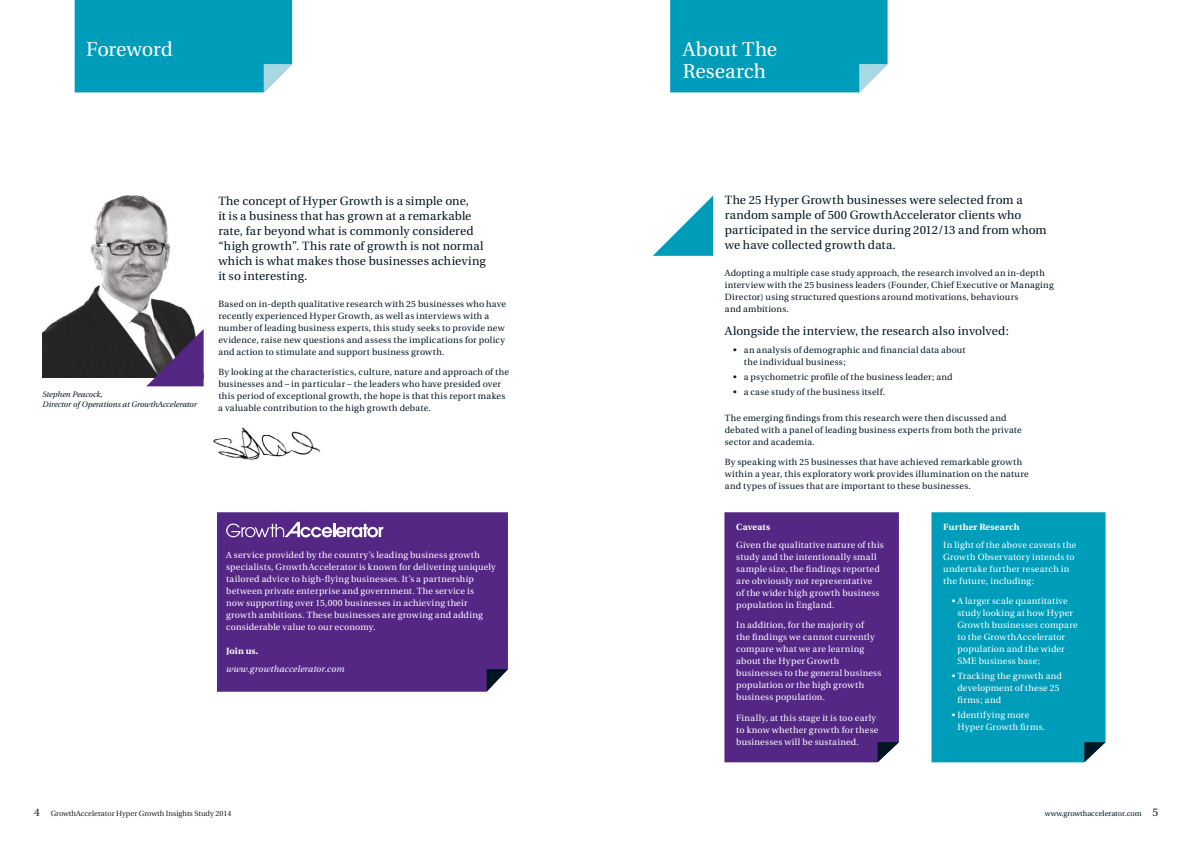
<style>
.page{position:relative;width:1191px;height:842px;background:#fff}
.page>*{position:absolute;margin:0;border:0;box-sizing:border-box;transform-origin:0 0}
.t1{font:20px/22px "Utopia";letter-spacing:-.005em;color:#fff}
.t2{font:12px/15px "Utopia";letter-spacing:.01em;color:#001722}
.t3{font:9px/12px "Utopia";letter-spacing:.025em;color:#001722}
.t4{font:9px/12px "Utopia";letter-spacing:.025em;color:#fff}
.t5{font:700 9px "Utopia";letter-spacing:.025em;color:#fff}
.t6{font:italic 9px "Utopia";letter-spacing:.02em;color:#fff}
.t7{font:italic 7.9px/9.4px "Utopia";color:#001722}
.t8{font:7.5px "Utopia";color:#231f20}
.t9{font:7.5px "Utopia";color:#001722}
.s1{font-size:11px}
</style>
<div class="page">
<div style="left:75px;top:0;width:217px;height:92px;background:#009dbb"></div>
<div style="left:670px;top:0;width:217px;height:92px;background:#009dbb"></div>
<img style="left:43px;top:195px;width:152px;height:182px">
<svg style="left:146px;top:329px;width:58px;height:57px;background:#553e6c"></svg>
<div style="left:724px;top:512px;width:175px;height:250px;background:#542785"></div>
<svg style="left:877px;top:742px;width:22px;height:20px"></svg>
<div style="left:931px;top:512px;width:174px;height:250px;background:#009dbb"></div>
<svg style="left:1084px;top:742px;width:21px;height:20px"></svg>
<svg style="left:653px;top:195px;width:60px;height:61px"></svg>
<div style="left:217px;top:512px;width:291px;height:180px;background:#542785"></div>
<svg style="left:486px;top:669px;width:22px;height:23px"></svg>
<svg style="left:226px;top:522px;width:157px;height:15px"></svg>
<img style="left:213px;top:427px;width:107px;height:33px">
<h1 class="t1" style="left:86px;top:39px;width:88px">Foreword</h1>
<h1 class="t1" style="left:683px;top:39px;width:96px">About The<br>Research</h1>
<p class="t7" style="left:43px;top:390px;width:156px">Stephen Peacock,<br>Director of Operations at GrowthAccelerator</p>
<p class="t2" style="left:218px;top:194px;width:269px">The concept of Hyper Growth is a simple one,<br>it is a business that has grown at a remarkable rate, far beyond what is commonly considered “high growth”. This rate of growth is not normal which is what makes those businesses achieving it so interesting.</p>
<p class="t3" style="left:218px;top:298px;width:289px">Based on in-depth qualitative research with 25 businesses who have recently experienced Hyper Growth, as well as interviews with a number of leading business experts, this study seeks to provide new evidence, raise new questions and assess the implications for policy and action to stimulate and support business growth.</p>
<p class="t3" style="left:218px;top:366px;width:292px">By looking at the characteristics, culture, nature and approach of the businesses and – in particular – the leaders who have presided over this period of exceptional growth, the hope is that this report makes a valuable contribution to the high growth debate.</p>
<p class="t4" style="left:226px;top:549px;width:271px">A service provided by the country’s leading business growth specialists, GrowthAccelerator is known for delivering uniquely tailored advice to high-flying businesses. It’s a partnership between private enterprise and government. The service is<br>now supporting over 15,000 businesses in achieving their growth ambitions. These businesses are growing and adding considerable value to our economy.</p>
<p class="t5" style="left:226px;top:646px;width:34px">Join us.</p>
<p class="t6" style="left:226px;top:664px;width:120px">www.growthaccelerator.com</p>
<h2 class="t2" style="left:725px;top:193px;width:323px">The 25 Hyper Growth businesses were selected from a random sample of 500 GrowthAccelerator clients who participated in the service during 2012/13 and from whom we have collected growth data.</h2>
<p class="t3" style="left:725px;top:267px;width:330px">Adopting a multiple case study approach, the research involved an in-depth interview with the 25 business leaders (Founder, Chief Executive or Managing Director) using structured questions around motivations, behaviours<br>and ambitions.</p>
<h2 class="t2" style="left:725px;top:324px;width:286px">Alongside the interview, the research also involved:</h2>
<p class="t3" style="left:744px;top:344px;width:223px;text-indent:-10px">• an analysis of demographic and financial data about the individual business;</p>
<p class="t3" style="left:733px;top:371px;width:221px">• a psychometric profile of the business leader; and</p>
<p class="t3" style="left:733px;top:386px;width:153px">• a case study of the business itself.</p>
<p class="t3" style="left:725px;top:412px;width:298px">The emerging findings from this research were then discussed and debated with a panel of leading business experts from both the private sector and academia.</p>
<p class="t3" style="left:725px;top:456px;width:305px">By speaking with 25 businesses that have achieved remarkable growth within a year, this exploratory work provides illumination on the nature and types of issues that are important to these businesses.</p>
<p class="t5" style="left:736px;top:522px;width:35px">Caveats</p>
<p class="t4" style="left:736px;top:539px;width:149px">Given the qualitative nature of this study and the intentionally small sample size, the findings reported are obviously not representative<br>of the wider high growth business population in England.</p>
<p class="t4" style="left:736px;top:619px;width:147px">In addition, for the majority of<br>the findings we cannot currently compare what we are learning about the Hyper Growth businesses to the general business population or the high growth business population.</p>
<p class="t4" style="left:736px;top:712px;width:144px">Finally, at this stage it is too early to know whether growth for these businesses will be sustained.</p>
<p class="t5" style="left:943px;top:522px;width:78px">Further Research</p>
<p class="t4" style="left:943px;top:539px;width:135px">In light of the above caveats the<br>Growth Observatory intends to undertake further research in the future, including:</p>
<p class="t4" style="left:957px;top:595px;width:122px;text-indent:-6px">• A larger scale quantitative study looking at how Hyper<br>Growth businesses compare to the GrowthAccelerator population and the wider<br>SME business base;</p>
<p class="t4" style="left:957px;top:670px;width:106px;text-indent:-6px">• Tracking the growth and development of these 25 firms; and</p>
<p class="t4" style="left:957px;top:709px;width:89px;text-indent:-6px">• Identifying more<br>Hyper Growth firms.</p>
<p class="t8" style="left:34px;top:810px;width:199px"><span class="s1">4</span> GrowthAccelerator Hyper Growth Insights Study 2014</p>
<p class="t9" style="left:1045px;top:809px;width:115px">www.growthaccelerator.com <span class="s1">5</span></p>
</div>
